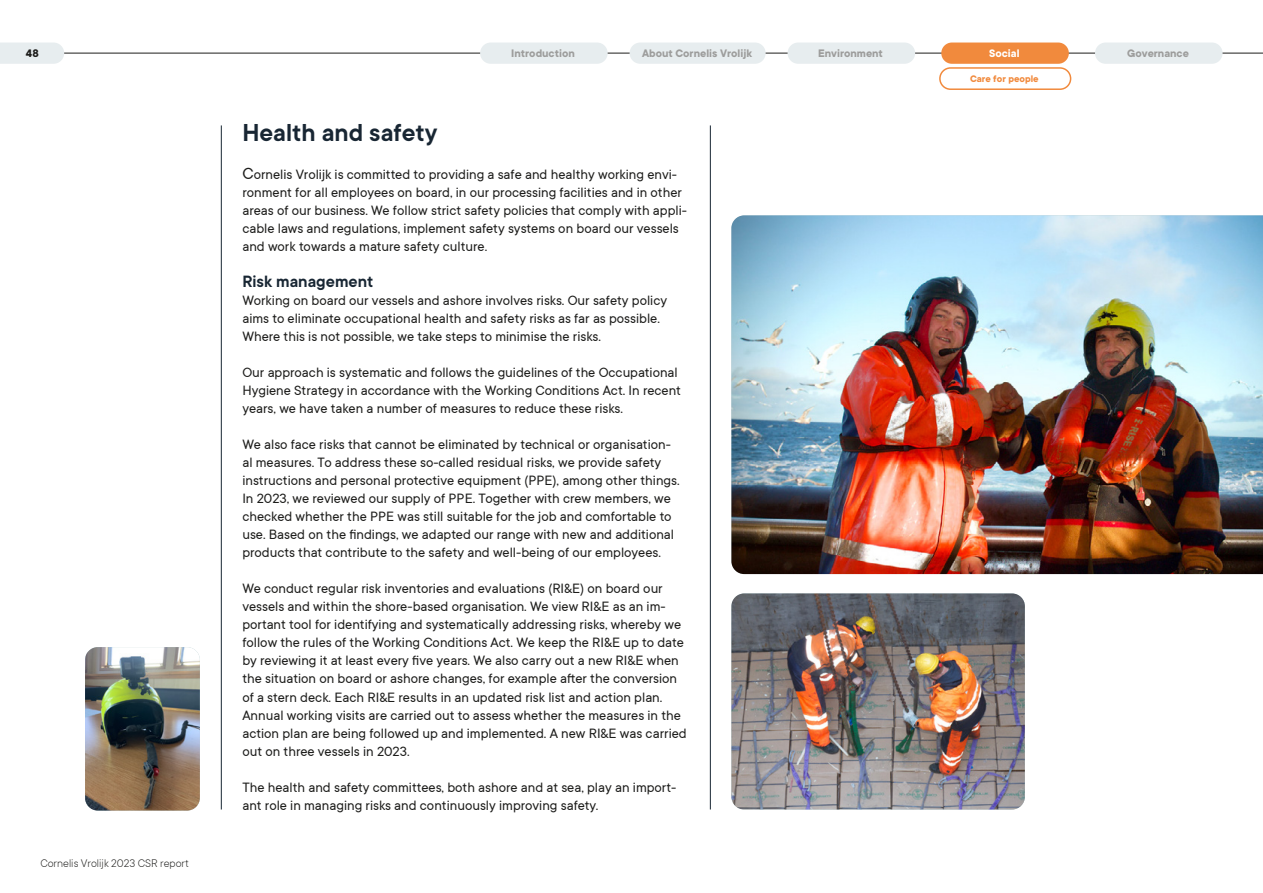
<style>
.page{position:relative;width:1263px;height:893px;background:#fff}
.page>*{position:absolute;margin:0;border:0;box-sizing:border-box;transform-origin:0 0}
.t1{font:600 27px "TT Commons";color:#182633}
.t2{font:600 18px "TT Commons";color:#182633}
.t3{font:15px/18px "TT Commons";color:#1d1d1b}
.t4{font:700 12px "TT Commons";color:#9d9d9c}
.t5{font:300 12px "TT Commons";color:#1d1d1b}
.t6{font:700 12px "TT Commons";color:#fff}
.t7{font:700 12px "TT Commons";color:#1d1d1b}
.t8{font:700 10.5px "TT Commons";color:#f18a3d}
.s1{font-size:18px}
</style>
<div class="page">
<hr style="left:0;top:53px;width:1263px;height:1px;background:#1d1d1b">
<div style="left:1095px;top:43px;width:127px;height:21px;background:#e7edef;border-radius:11px"></div>
<div style="left:787px;top:43px;width:128px;height:21px;background:#e7edef;border-radius:11px"></div>
<div style="left:480px;top:43px;width:128px;height:21px;background:#e7edef;border-radius:11px"></div>
<svg style="left:0;top:43px;width:64px;height:21px"></svg>
<div style="left:630px;top:43px;width:136px;height:21px;background:#e7edef;border-radius:11px"></div>
<div style="left:941px;top:43px;width:128px;height:21px;background:#f18a3d;border-radius:11px"></div>
<img style="left:731px;top:215px;width:532px;height:359px">
<img style="left:731px;top:593px;width:294px;height:216px">
<img style="left:85px;top:647px;width:115px;height:163px">
<hr style="left:710px;top:125px;width:1px;height:684px;background:#182633">
<hr style="left:221px;top:125px;width:1px;height:684px;background:#182633">
<div style="left:939px;top:67px;width:132px;height:23px;border:2px solid #f18a3d;border-radius:11px"></div>
<p class="t7" style="left:26px;top:47px;width:14px">48</p>
<p class="t5" style="left:40px;top:857px;width:150px">Cornelis Vrolijk 2023 CSR report</p>
<p class="t4" style="left:511px;top:47px;width:65px">Introduction</p>
<p class="t4" style="left:818px;top:47px;width:66px">Environment</p>
<p class="t4" style="left:1127px;top:47px;width:63px">Governance</p>
<p class="t4" style="left:642px;top:47px;width:112px">About Cornelis Vrolijk</p>
<p class="t6" style="left:989px;top:47px;width:32px">Social</p>
<p class="t8" style="left:970px;top:73px;width:70px">Care for people</p>
<h1 class="t1" style="left:242px;top:118px;width:197px">Health and safety</h1>
<p class="t3" style="left:242px;top:166px;width:446px"><span class="s1">C</span>ornelis Vrolijk is committed to providing a safe and healthy working envi&shy;ronment for all employees on board, in our processing facilities and in other areas of our business. We follow strict safety policies that comply with appli&shy;cable laws and regulations, implement safety systems on board our vessels and work towards a mature safety culture.</p>
<p class="t2" style="left:242px;top:272px;width:132px">Risk management</p>
<p class="t3" style="left:242px;top:292px;width:426px">Working on board our vessels and ashore involves risks. Our safety policy aims to eliminate occupational health and safety risks as far as possible.<br>Where this is not possible, we take steps to minimise the risks.</p>
<p class="t3" style="left:242px;top:364px;width:440px">Our approach is systematic and follows the guidelines of the Occupational<br>Hygiene Strategy in accordance with the Working Conditions Act. In recent years, we have taken a number of measures to reduce these risks.</p>
<p class="t3" style="left:242px;top:436px;width:439px">We also face risks that cannot be eliminated by technical or organisation&shy;al measures. To address these so-called residual risks, we provide safety instructions and personal protective equipment (PPE), among other things.<br>In 2023, we reviewed our supply of PPE. Together with crew members, we checked whether the PPE was still suitable for the job and comfortable to use. Based on the findings, we adapted our range with new and additional products that contribute to the safety and well-being of our employees.</p>
<p class="t3" style="left:242px;top:580px;width:446px">We conduct regular risk inventories and evaluations (RI&amp;E) on board our vessels and within the shore-based organisation. We view RI&amp;E as an im&shy;portant tool for identifying and systematically addressing risks, whereby we follow the rules of the Working Conditions Act. We keep the RI&amp;E up to date by reviewing it at least every five years. We also carry out a new RI&amp;E when the situation on board or ashore changes, for example after the conversion of a stern deck. Each RI&amp;E results in an updated risk list and action plan.<br>Annual working visits are carried out to assess whether the measures in the action plan are being followed up and implemented. A new RI&amp;E was carried out on three vessels in 2023.</p>
<p class="t3" style="left:242px;top:778px;width:435px">The health and safety committees, both ashore and at sea, play an import&shy;ant role in managing risks and continuously improving safety.</p>
</div>
